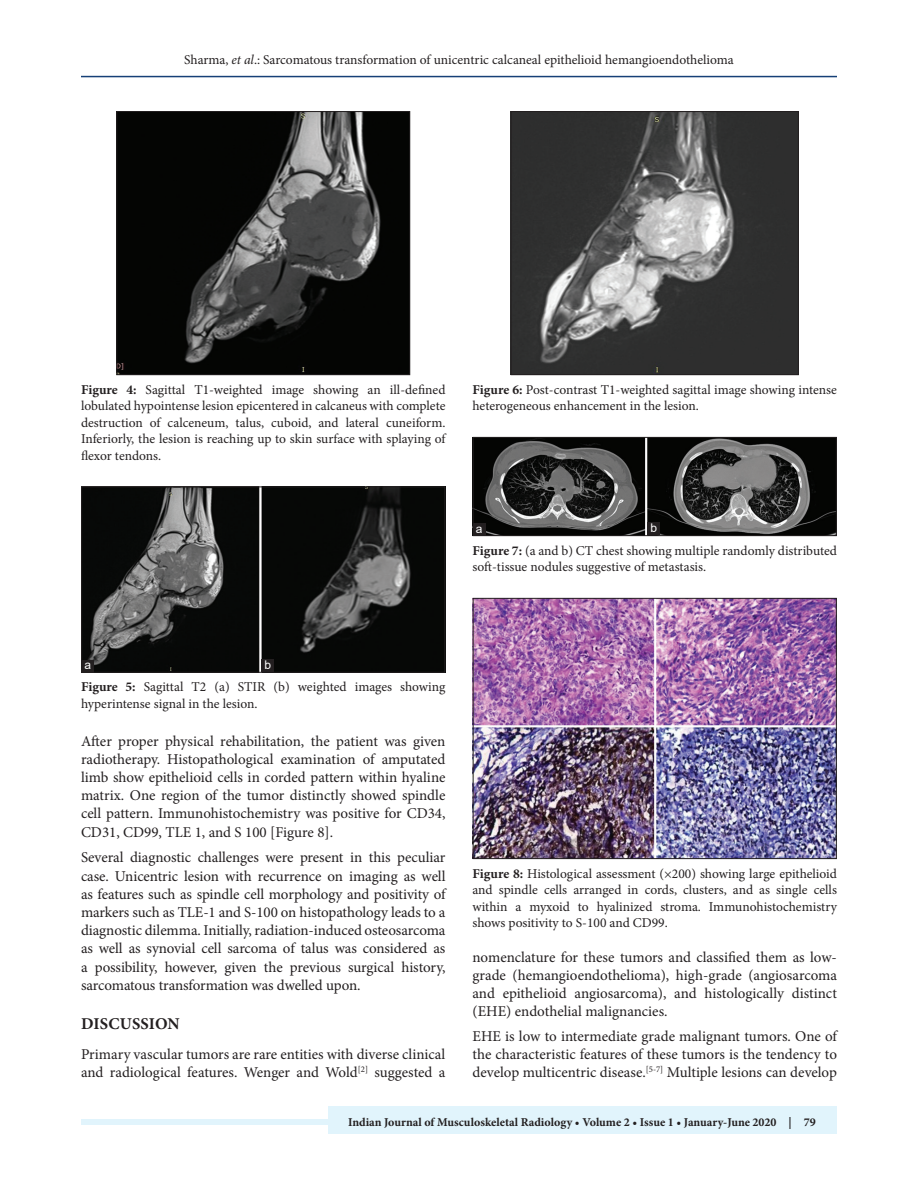
<style>
.page{position:relative;width:918px;height:1188px;background:#fff}
.page>*{position:absolute;margin:0;border:0;box-sizing:border-box;transform-origin:0 0}
.t1{font:700 16.5px "Minion Pro";letter-spacing:.01em;color:#231f20}
.TX{font:15px/18.1px "Minion Pro";color:#231f20;text-align:justify}
.FGC{font:13.5px/16.5px "Minion Pro";letter-spacing:-.005em;color:#231f20}
.JF{font:700 12px "Minion Pro";color:#231f20}
.LABEL{font:12px "Arial";color:#fff}
.s1{font-style:italic}
.s2{font-weight:700}
</style>
<div class="page">
<hr style="left:81px;top:76px;width:756px;height:1px;background:#164077">
<div style="left:81px;top:1119px;width:756px;height:6px;background:#e1f4fc"></div>
<div style="left:329px;top:1106px;width:508px;height:28px;background:#e1f4fc"></div>
<img style="left:119px;top:113px;width:289px;height:260px">
<div style="left:117px;top:111px;width:293px;height:264px;border:1px solid #231f20"></div>
<img style="left:513px;top:113px;width:284px;height:260px">
<div style="left:511px;top:111px;width:288px;height:264px;border:1px solid #231f20"></div>
<img style="left:475px;top:600px;width:360px;height:257px">
<div style="left:473px;top:598px;width:364px;height:261px;border:1px solid #231f20"></div>
<img style="left:83px;top:489px;width:360px;height:181px">
<div style="left:81px;top:487px;width:364px;height:185px;border:1px solid #231f20"></div>
<div style="left:81px;top:660px;width:13px;height:12px;background:#231f20"></div>
<div style="left:261px;top:659px;width:13px;height:13px;background:#231f20"></div>
<img style="left:475px;top:439px;width:360px;height:95px">
<div style="left:473px;top:437px;width:364px;height:99px;border:1px solid #231f20"></div>
<div style="left:473px;top:523px;width:13px;height:13px;background:#231f20"></div>
<div style="left:648px;top:523px;width:12px;height:12px;background:#231f20"></div>
<p class="FGC" style="left:184px;top:51px;width:551px">Sharma, <span class="s1">et al</span>.: Sarcomatous transformation of unicentric calcaneal epithelioid hemangioendothelioma</p>
<p class="FGC" style="left:81px;top:381px;width:366px;text-align:justify"><span class="s2">Figure 4:</span> Sagittal T1-weighted image showing an ill-defined lobulated hypointense lesion epicentered in calcaneus with complete destruction of calceneum, talus, cuboid, and lateral cuneiform.<br>Inferiorly, the lesion is reaching up to skin surface with splaying of flexor tendons.</p>
<p class="FGC" style="left:472px;top:381px;width:366px"><span class="s2">Figure 6:</span> Post-contrast T1-weighted sagittal image showing intense heterogeneous enhancement in the lesion.</p>
<p class="LABEL" style="left:476px;top:520px;width:8px">a</p>
<p class="LABEL" style="left:651px;top:520px;width:8px">b</p>
<p class="FGC" style="left:472px;top:542px;width:366px"><span class="s2">Figure 7:</span> (a and b) CT chest showing multiple randomly distributed soft-tissue nodules suggestive of metastasis.</p>
<p class="LABEL" style="left:84px;top:657px;width:8px">a</p>
<p class="LABEL" style="left:265px;top:656px;width:8px">b</p>
<p class="FGC" style="left:81px;top:679px;width:366px"><span class="s2">Figure 5:</span> Sagittal T2 (a) STIR (b) weighted images showing hyperintense signal in the lesion.</p>
<p class="TX" style="left:81px;top:732px;width:366px">After proper physical rehabilitation, the patient was given radiotherapy. Histopathological examination of amputated limb show epithelioid cells in corded pattern within hyaline matrix. One region of the tumor distinctly showed spindle cell pattern. Immunohistochemistry was positive for CD34, CD31, CD99, TLE 1, and S 100 [Figure 8].</p>
<p class="TX" style="left:81px;top:849px;width:366px">Several diagnostic challenges were present in this peculiar case. Unicentric lesion with recurrence on imaging as well as features such as spindle cell morphology and positivity of markers such as TLE-1 and S-100 on histopathology leads to a diagnostic dilemma. Initially, radiation-induced osteosarcoma as well as synovial cell sarcoma of talus was considered as a possibility, however, given the previous surgical history, sarcomatous transformation was dwelled upon.</p>
<h1 class="t1" style="left:81px;top:1012px;width:100px">DISCUSSION</h1>
<p class="TX" style="left:81px;top:1045px;width:366px">Primary vascular tumors are rare entities with diverse clinical and radiological features. Wenger and Wold<sup>[2]</sup> suggested a</p>
<p class="FGC" style="left:472px;top:865px;width:366px;text-align:justify"><span class="s2">Figure 8:</span> Histological assessment (×200) showing large epithelioid and spindle cells arranged in cords, clusters, and as single cells within a myxoid to hyalinized stroma. Immunohistochemistry shows positivity to S-100 and CD99.</p>
<p class="TX" style="left:472px;top:948px;width:366px">nomenclature for these tumors and classified them as low&shy;grade (hemangioendothelioma), high-grade (angiosarcoma and epithelioid angiosarcoma), and histologically distinct (EHE) endothelial malignancies.</p>
<p class="TX" style="left:472px;top:1028px;width:366px">EHE is low to intermediate grade malignant tumors. One of the characteristic features of these tumors is the tendency to develop multicentric disease.<sup>[5-7]</sup> Multiple lesions can develop</p>
<p class="JF" style="left:348px;top:1113px;width:469px">Indian Journal of Musculoskeletal Radiology • Volume 2 • Issue 1 • January-June 2020 | 79</p>
</div>
